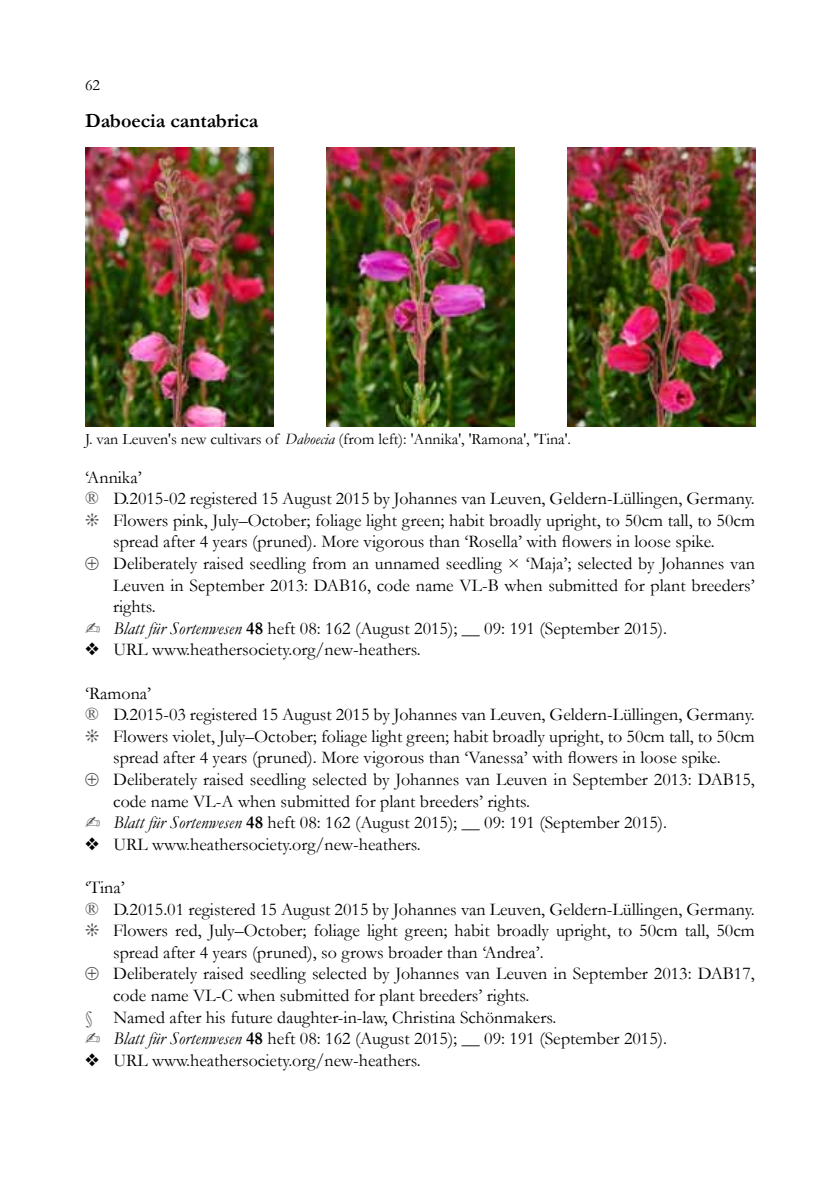
<style>
.page{position:relative;width:840px;height:1191px;background:#fff}
.page>*{position:absolute;margin:0;border:0;box-sizing:border-box;transform-origin:0 0}
.t1{font:700 20px "Garamond";color:#000}
.t2{font:18px "Garamond";color:#000}
.t3{font:16px "Garamond";color:#000}
.s1{font-style:italic}
.s2{color:#515253}
.s3{font-weight:700}
</style>
<div class="page">
<img style="left:85px;top:147px;width:189px;height:280px">
<img style="left:326px;top:147px;width:188px;height:280px">
<img style="left:567px;top:147px;width:188px;height:280px">
<p class="t3" style="left:85px;top:76px;width:17px">62</p>
<p class="t1" style="left:85px;top:109px;width:175px">Daboecia cantabrica</p>
<p class="t3" style="left:85px;top:430px;width:487px">J. van Leuven's new cultivars of <span class="s1">Daboecia</span> (from left): 'Annika', 'Ramona', 'Tina'.</p>
<p class="t2" style="left:85px;top:467px;width:58px">‘Annika’</p>
<p class="t2" style="left:85px;top:488px;width:670px"><span class="s2">®</span> D.2015-02 registered 15 August 2015 by Johannes van Leuven, Geldern-Lüllingen, Germany.</p>
<p class="t2" style="left:85px;top:510px;width:671px"><span class="s2">❊</span> Flowers pink, July–October; foliage light green; habit broadly upright, to 50cm tall, to 50cm</p>
<p class="t2" style="left:113px;top:532px;width:602px">spread after 4 years (pruned). More vigorous than ‘Rosella’ with flowers in loose spike.</p>
<p class="t2" style="left:85px;top:553px;width:671px"><span class="s2">⊕</span> Deliberately raised seedling from an unnamed seedling × ‘Maja’; selected by Johannes van</p>
<p class="t2" style="left:113px;top:575px;width:642px">Leuven in September 2013: DAB16, code name VL-B when submitted for plant breeders’</p>
<p class="t2" style="left:113px;top:596px;width:44px">rights.</p>
<p class="t2" style="left:85px;top:618px;width:583px"><span class="s2">✍</span> <span class="s1">Blatt für Sortenwesen</span> <span class="s3">48</span> heft 08: 162 (August 2015); __ 09: 191 (September 2015).</p>
<p class="t2" style="left:85px;top:640px;width:337px">❖ URL www.heathersociety.org/new-heathers.</p>
<p class="t2" style="left:85px;top:683px;width:67px">‘Ramona’</p>
<p class="t2" style="left:85px;top:704px;width:670px"><span class="s2">®</span> D.2015-03 registered 15 August 2015 by Johannes van Leuven, Geldern-Lüllingen, Germany.</p>
<p class="t2" style="left:85px;top:726px;width:671px"><span class="s2">❊</span> Flowers violet, July–October; foliage light green; habit broadly upright, to 50cm tall, to 50cm</p>
<p class="t2" style="left:113px;top:748px;width:608px">spread after 4 years (pruned). More vigorous than ‘Vanessa’ with flowers in loose spike.</p>
<p class="t2" style="left:85px;top:769px;width:670px"><span class="s2">⊕</span> Deliberately raised seedling selected by Johannes van Leuven in September 2013: DAB15,</p>
<p class="t2" style="left:113px;top:791px;width:418px">code name VL-A when submitted for plant breeders’ rights.</p>
<p class="t2" style="left:85px;top:812px;width:583px"><span class="s2">✍</span> <span class="s1">Blatt für Sortenwesen</span> <span class="s3">48</span> heft 08: 162 (August 2015); __ 09: 191 (September 2015).</p>
<p class="t2" style="left:85px;top:834px;width:337px">❖ URL www.heathersociety.org/new-heathers.</p>
<p class="t2" style="left:85px;top:877px;width:41px">‘Tina’</p>
<p class="t2" style="left:85px;top:899px;width:671px"><span class="s2">®</span> D.2015.01 registered 15 August 2015 by Johannes van Leuven, Geldern-Lüllingen, Germany.</p>
<p class="t2" style="left:85px;top:920px;width:670px"><span class="s2">❊</span> Flowers red, July–October; foliage light green; habit broadly upright, to 50cm tall, 50cm</p>
<p class="t2" style="left:113px;top:942px;width:432px">spread after 4 years (pruned), so grows broader than ‘Andrea’.</p>
<p class="t2" style="left:85px;top:964px;width:670px"><span class="s2">⊕</span> Deliberately raised seedling selected by Johannes van Leuven in September 2013: DAB17,</p>
<p class="t2" style="left:113px;top:985px;width:417px">code name VL-C when submitted for plant breeders’ rights.</p>
<p class="t2" style="left:85px;top:1007px;width:472px"><span class="s2">§</span> Named after his future daughter-in-law, Christina Schönmakers.</p>
<p class="t2" style="left:85px;top:1028px;width:583px"><span class="s2">✍</span> <span class="s1">Blatt für Sortenwesen</span> <span class="s3">48</span> heft 08: 162 (August 2015); __ 09: 191 (September 2015).</p>
<p class="t2" style="left:85px;top:1050px;width:337px">❖ URL www.heathersociety.org/new-heathers.</p>
</div>
